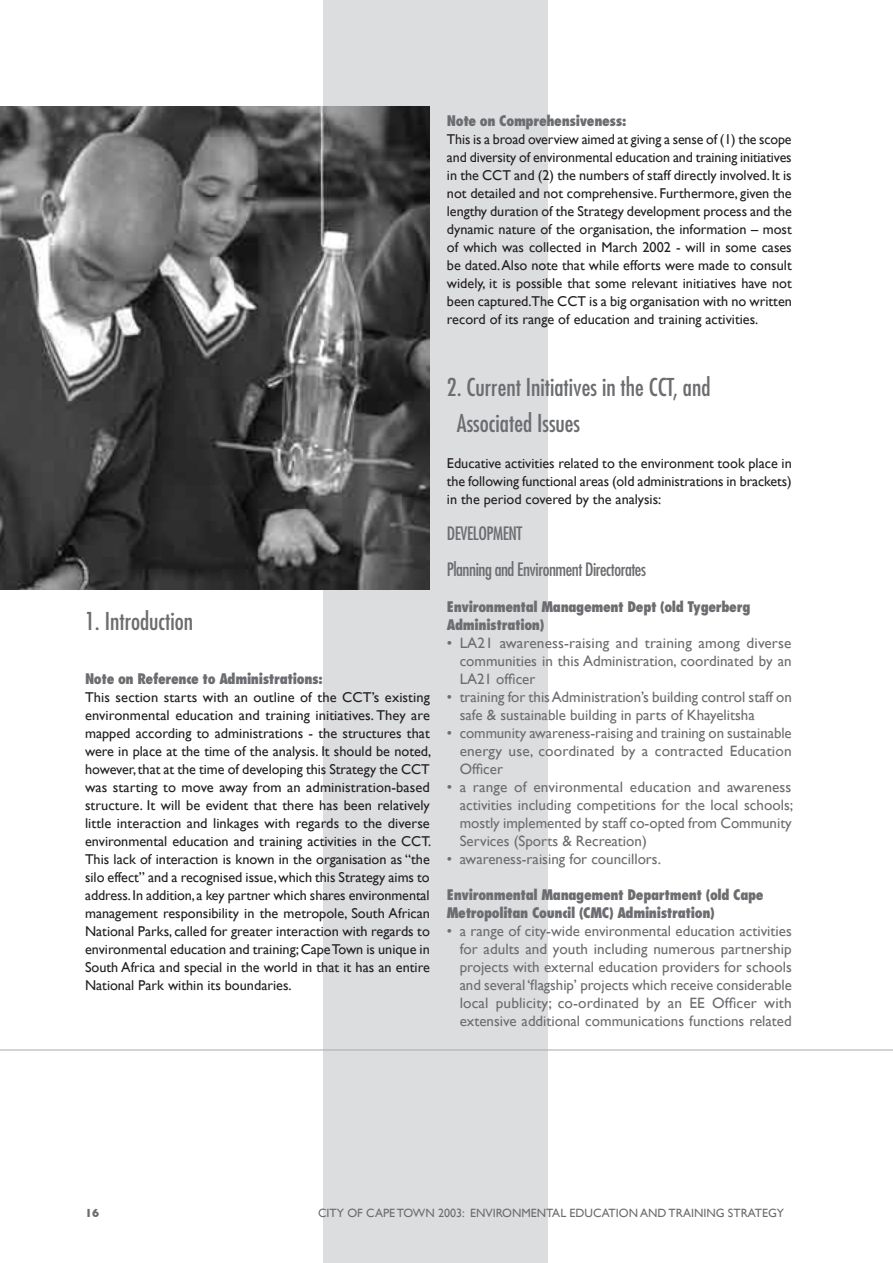
<style>
.page{position:relative;width:893px;height:1263px;background:#fff}
.page>*{position:absolute;margin:0;border:0;box-sizing:border-box;transform-origin:0 0}
.t1{font:condensed 24px/36px "Futura";color:#6c6d70}
.t2{font:condensed 18px/36px "Futura";letter-spacing:-.025em;color:#6c6d70}
.t3{font:15px/18px "Gill Sans";color:#6c6d70;text-align:justify}
.t4{font:14.25px/18px "Gill Sans";color:#231f20;text-align:justify}
.t5{font:800 condensed 14.25px/18px "Futura";letter-spacing:-.025em;color:#6c6d70}
.t6{font:12px "Gill Sans";color:#6c6d70}
.t7{font:700 12px "Gill Sans";color:#6c6d70}
</style>
<div class="page">
<div style="left:323px;top:0;width:225px;height:1263px;background:#dcdddf"></div>
<svg style="left:0;top:1049px;width:893px;height:2px;background:#cecfd1"></svg>
<img style="left:0;top:106px;width:429px;height:483px">
<p class="t5" style="left:447px;top:112px;width:181px">Note on Comprehensiveness:</p>
<p class="t4" style="left:447px;top:130px;width:346px">This is a broad overview aimed at giving a sense of (1) the scope and diversity of environmental education and training initiatives in the CCT and (2) the numbers of staff directly involved. It is not detailed and not comprehensive. Furthermore, given the lengthy duration of the Strategy development process and the dynamic nature of the organisation, the information – most of which was collected in March 2002 - will in some cases be dated. Also note that while efforts were made to consult widely, it is possible that some relevant initiatives have not been captured.The CCT is a big organisation with no written record of its range of education and training activities.</p>
<h1 class="t1" style="left:85px;top:603px;width:110px">1. Introduction</h1>
<p class="t5" style="left:85px;top:670px;width:239px">Note on Reference to Administrations:</p>
<p class="t4" style="left:85px;top:688px;width:348px">This section starts with an outline of the CCT’s existing environmental education and training initiatives. They are mapped according to administrations - the structures that were in place at the time of the analysis. It should be noted, however, that at the time of developing this Strategy the CCT was starting to move away from an administration-based structure. It will be evident that there has been relatively little interaction and linkages with regards to the diverse environmental education and training activities in the CCT.<br>This lack of interaction is known in the organisation as “the silo effect” and a recognised issue, which this Strategy aims to address. In addition, a key partner which shares environmental management responsibility in the metropole, South African National Parks, called for greater interaction with regards to environmental education and training; Cape Town is unique in South Africa and special in the world in that it has an entire National Park within its boundaries.</p>
<h1 class="t1" style="left:457px;top:369px;width:255px;text-indent:-10px">2. Current Initiatives in the CCT, and<br>Associated Issues</h1>
<p class="t4" style="left:447px;top:454px;width:346px">Educative activities related to the environment took place in the following functional areas (old administrations in brackets) in the period covered by the analysis:</p>
<p class="t2" style="left:447px;top:515px;width:201px">DEVELOPMENT<br>Planning and Environment Directorates</p>
<p class="t5" style="left:447px;top:598px;width:305px">Environmental Management Dept (old Tygerberg<br>Administration)</p>
<p class="t3" style="left:460px;top:634px;width:334px;text-indent:-13px">• LA21 awareness-raising and training among diverse communities in this Administration, coordinated by an LA21 officer</p>
<p class="t3" style="left:460px;top:688px;width:334px;text-indent:-13px">• training for this Administration’s building control staff on safe &amp; sustainable building in parts of Khayelitsha</p>
<p class="t3" style="left:460px;top:724px;width:334px;text-indent:-13px">• community awareness-raising and training on sustainable energy use, coordinated by a contracted Education Officer</p>
<p class="t3" style="left:460px;top:778px;width:335px;text-align:left;text-indent:-13px">• a range of environmental education and awareness activities including competitions for the local schools; mostly implemented by staff co-opted from Community Services (Sports &amp; Recreation)</p>
<p class="t3" style="left:447px;top:850px;width:216px">• awareness-raising for councillors.</p>
<p class="t5" style="left:447px;top:886px;width:318px">Environmental Management Department (old Cape<br>Metropolitan Council (CMC) Administration)</p>
<p class="t3" style="left:460px;top:922px;width:334px;text-indent:-13px">• a range of city-wide environmental education activities for adults and youth including numerous partnership projects with external education providers for schools and several ‘flagship’ projects which receive considerable local publicity; co-ordinated by an EE Officer with extensive additional communications functions related</p>
<p class="t7" style="left:85px;top:1206px;width:16px">16</p>
<p class="t6" style="left:318px;top:1206px;width:468px">CITY OF CAPE TOWN 2003: ENVIRONMENTAL EDUCATION AND TRAINING STRATEGY</p>
</div>
